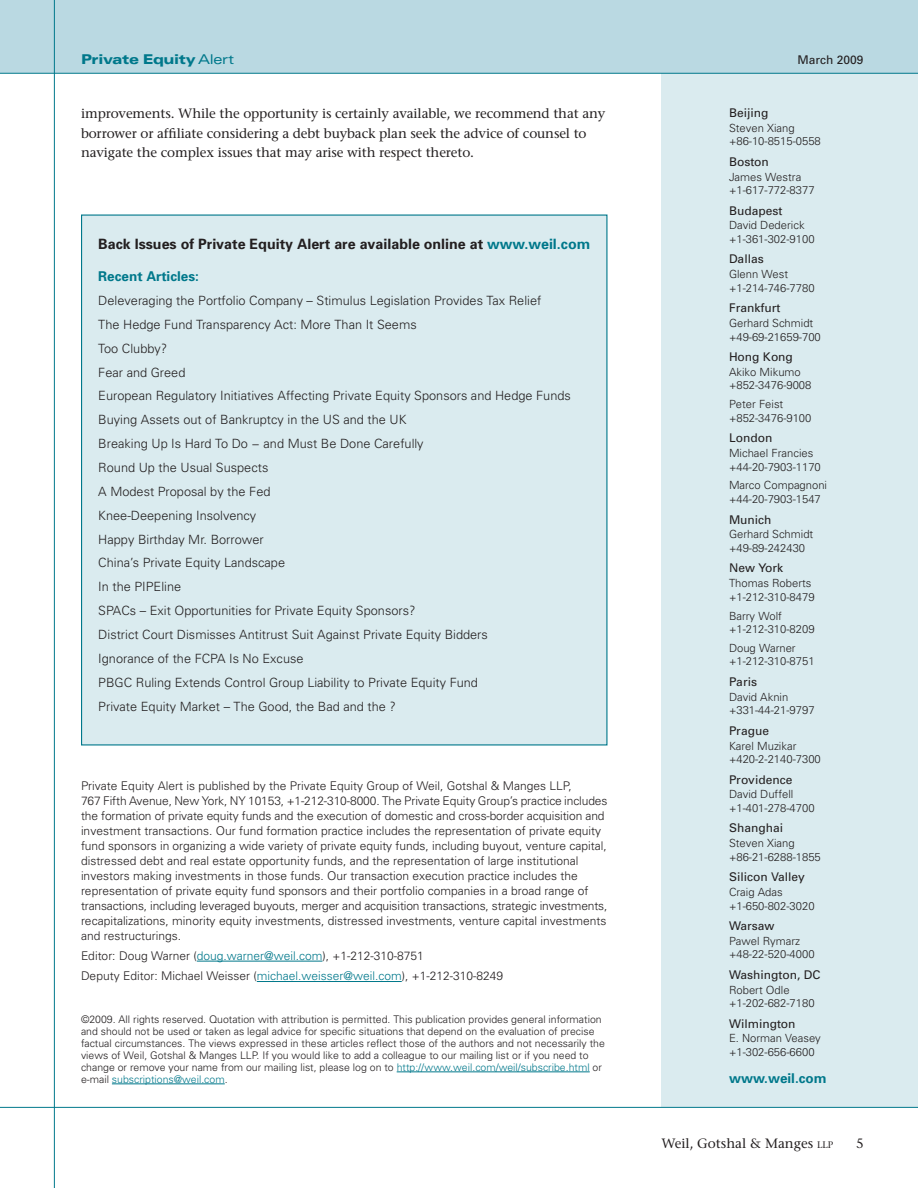
<style>
.page{position:relative;width:918px;height:1188px;background:#fff}
.page>*{position:absolute;margin:0;border:0;box-sizing:border-box;transform-origin:0 0}
.body{font:700 14.25px "Univers";color:#231f20}
.body-2{font:13.5px/19.5px "Stone Serif";letter-spacing:-.01em;color:#231f20}
.t1{font:900 expanded 13.5px "Univers";letter-spacing:-.035em;color:#00788b}
.body-3{font:700 13.5px "Univers";color:#00788b}
.office_address{font:700 13.5px "Univers";color:#00788b}
.back_issues{font:300 12.75px "Univers";color:#231f20}
.editor_column{font:300 12px/15px "Univers";color:#231f20}
.office_B_revised{font:12px "Univers";color:#231f20}
.office_address-2{font:300 11.25px "Univers";color:#231f20}
.office_address_space{font:300 11.25px "Univers";color:#231f20}
.copyright{font:300 10.5px/12px "Univers";color:#231f20}
.s1{font-weight:400}
.s2{color:#00788b}
.s3{font-size:9.45px}
</style>
<div class="page">
<div style="left:662px;top:73px;width:256px;height:1034px;background:#daebef"></div>
<div style="left:0;top:0;width:918px;height:73px;background:#bad9e2"></div>
<hr style="left:0;top:73px;width:918px;height:1px;background:#00788b">
<hr style="left:54px;top:0;width:1px;height:1188px;background:#00788b">
<hr style="left:0;top:1107px;width:918px;height:1px;background:#00788b">
<hr style="left:197px;top:961px;width:125px;height:1px;background:#00788b">
<hr style="left:257px;top:981px;width:145px;height:1px;background:#00788b">
<hr style="left:397px;top:1072px;width:193px;height:1px;background:#00788b">
<hr style="left:112px;top:1084px;width:113px;height:1px;background:#00788b">
<div style="left:82px;top:215px;width:525px;height:530px;background:#daebef"></div>
<p class="t1" style="left:81px;top:51px;width:155px">Private Equity <span class="s1">Alert</span></p>
<p class="office_B_revised" style="left:797px;top:53px;width:68px">March 2009</p>
<p class="body-2" style="left:81px;top:104px;width:526px">improvements. While the opportunity is certainly available, we recommend that any borrower or affiliate considering a debt buyback plan seek the advice of counsel to navigate the complex issues that may arise with respect thereto.</p>
<p class="body" style="left:98px;top:235px;width:493px">Back Issues of Private Equity Alert are available online at <span class="s2">www.weil.com</span></p>
<p class="body-3" style="left:98px;top:268px;width:102px">Recent Articles:</p>
<p class="back_issues" style="left:98px;top:293px;width:445px">Deleveraging the Portfolio Company – Stimulus Legislation Provides Tax Relief</p>
<p class="back_issues" style="left:98px;top:317px;width:320px">The Hedge Fund Transparency Act: More Than It Seems</p>
<p class="back_issues" style="left:98px;top:341px;width:70px">Too Clubby?</p>
<p class="back_issues" style="left:98px;top:364px;width:89px">Fear and Greed</p>
<p class="back_issues" style="left:98px;top:388px;width:474px">European Regulatory Initiatives Affecting Private Equity Sponsors and Hedge Funds</p>
<p class="back_issues" style="left:98px;top:412px;width:310px">Buying Assets out of Bankruptcy in the US and the UK</p>
<p class="back_issues" style="left:98px;top:436px;width:327px">Breaking Up Is Hard To Do − and Must Be Done Carefully</p>
<p class="back_issues" style="left:98px;top:460px;width:172px">Round Up the Usual Suspects</p>
<p class="back_issues" style="left:98px;top:484px;width:174px">A Modest Proposal by the Fed</p>
<p class="back_issues" style="left:98px;top:508px;width:160px">Knee-Deepening Insolvency</p>
<p class="back_issues" style="left:98px;top:531px;width:167px">Happy Birthday Mr. Borrower</p>
<p class="back_issues" style="left:98px;top:555px;width:188px">China’s Private Equity Landscape</p>
<p class="back_issues" style="left:98px;top:579px;width:84px">In the PIPEline</p>
<p class="back_issues" style="left:98px;top:603px;width:319px">SPACs – Exit Opportunities for Private Equity Sponsors?</p>
<p class="back_issues" style="left:98px;top:627px;width:391px">District Court Dismisses Antitrust Suit Against Private Equity Bidders</p>
<p class="back_issues" style="left:98px;top:651px;width:207px">Ignorance of the FCPA Is No Excuse</p>
<p class="back_issues" style="left:98px;top:674px;width:381px">PBGC Ruling Extends Control Group Liability to Private Equity Fund</p>
<p class="back_issues" style="left:98px;top:698px;width:299px">Private Equity Market – The Good, the Bad and the ?</p>
<p class="editor_column" style="left:81px;top:778px;width:528px">Private Equity Alert is published by the Private Equity Group of Weil, Gotshal &amp; Manges LLP,<br>767 Fifth Avenue, New York, NY 10153, +1-212-310-8000. The Private Equity Group’s practice includes the formation of private equity funds and the execution of domestic and cross-border acquisition and investment transactions. Our fund formation practice includes the representation of private equity fund sponsors in organizing a wide variety of private equity funds, including buyout, venture capital, distressed debt and real estate opportunity funds, and the representation of large institutional investors making investments in those funds. Our transaction execution practice includes the representation of private equity fund sponsors and their portfolio companies in a broad range of transactions, including leveraged buyouts, merger and acquisition transactions, strategic investments, recapitalizations, minority equity investments, distressed investments, venture capital investments and restructurings.</p>
<p class="editor_column" style="left:81px;top:948px;width:344px">Editor: Doug Warner (<span class="s2">doug.warner@weil.com</span>), +1-212-310-8751</p>
<p class="editor_column" style="left:81px;top:969px;width:424px">Deputy Editor: Michael Weisser (<span class="s2">michael.weisser@weil.com</span>), +1-212-310-8249</p>
<p class="copyright" style="left:81px;top:1013px;width:522px">©2009. All rights reserved. Quotation with attribution is permitted. This publication provides general information</p>
<p class="copyright" style="left:81px;top:1025px;width:525px">and should not be used or taken as legal advice for specific situations that depend on the evaluation of precise factual circumstances. The views expressed in these articles reflect those of the authors and not necessarily the views of Weil, Gotshal &amp; Manges LLP. If you would like to add a colleague to our mailing list or if you need to change or remove your name from our mailing list, please log on to <span class="s2">http://www.weil.com/weil/subscribe.html</span> or e-mail <span class="s2">subscriptions@weil.com</span>.</p>
<p class="office_B_revised" style="left:729px;top:106px;width:41px">Beijing</p>
<p class="office_address-2" style="left:729px;top:121px;width:67px">Steven Xiang</p>
<p class="office_address-2" style="left:729px;top:135px;width:93px">+86-10-8515-0558</p>
<p class="office_B_revised" style="left:729px;top:155px;width:41px">Boston</p>
<p class="office_address-2" style="left:729px;top:170px;width:74px">James Westra</p>
<p class="office_address-2" style="left:729px;top:183px;width:87px">+1-617-772-8377</p>
<p class="office_B_revised" style="left:729px;top:203px;width:55px">Budapest</p>
<p class="office_address-2" style="left:729px;top:219px;width:77px">David Dederick</p>
<p class="office_address-2" style="left:729px;top:232px;width:87px">+1-361-302-9100</p>
<p class="office_B_revised" style="left:729px;top:252px;width:36px">Dallas</p>
<p class="office_address-2" style="left:729px;top:267px;width:61px">Glenn West</p>
<p class="office_address-2" style="left:729px;top:281px;width:87px">+1-214-746-7780</p>
<p class="office_B_revised" style="left:729px;top:301px;width:53px">Frankfurt</p>
<p class="office_address-2" style="left:729px;top:316px;width:86px">Gerhard Schmidt</p>
<p class="office_address-2" style="left:729px;top:330px;width:93px">+49-69-21659-700</p>
<p class="office_B_revised" style="left:729px;top:350px;width:65px">Hong Kong</p>
<p class="office_address-2" style="left:729px;top:365px;width:73px">Akiko Mikumo</p>
<p class="office_address_space" style="left:729px;top:379px;width:84px">+852-3476-9008</p>
<p class="office_address-2" style="left:729px;top:398px;width:56px">Peter Feist</p>
<p class="office_address-2" style="left:729px;top:411px;width:84px">+852-3476-9100</p>
<p class="office_B_revised" style="left:729px;top:431px;width:45px">London</p>
<p class="office_address-2" style="left:729px;top:446px;width:86px">Michael Francies</p>
<p class="office_address_space" style="left:729px;top:460px;width:93px">+44-20-7903-1170</p>
<p class="office_address-2" style="left:729px;top:479px;width:100px">Marco Compagnoni</p>
<p class="office_address-2" style="left:729px;top:492px;width:93px">+44-20-7903-1547</p>
<p class="office_B_revised" style="left:729px;top:512px;width:44px">Munich</p>
<p class="office_address-2" style="left:729px;top:528px;width:86px">Gerhard Schmidt</p>
<p class="office_address-2" style="left:729px;top:541px;width:78px">+49-89-242430</p>
<p class="office_B_revised" style="left:729px;top:561px;width:56px">New York</p>
<p class="office_address-2" style="left:729px;top:576px;width:84px">Thomas Roberts</p>
<p class="office_address_space" style="left:729px;top:590px;width:87px">+1-212-310-8479</p>
<p class="office_address-2" style="left:729px;top:609px;width:54px">Barry Wolf</p>
<p class="office_address_space" style="left:729px;top:622px;width:87px">+1-212-310-8209</p>
<p class="office_address-2" style="left:729px;top:641px;width:68px">Doug Warner</p>
<p class="office_address-2" style="left:729px;top:655px;width:87px">+1-212-310-8751</p>
<p class="office_B_revised" style="left:729px;top:675px;width:30px">Paris</p>
<p class="office_address-2" style="left:729px;top:690px;width:61px">David Aknin</p>
<p class="office_address-2" style="left:729px;top:703px;width:87px">+331-44-21-9797</p>
<p class="office_B_revised" style="left:729px;top:724px;width:42px">Prague</p>
<p class="office_address-2" style="left:729px;top:739px;width:69px">Karel Muzikar</p>
<p class="office_address-2" style="left:729px;top:752px;width:93px">+420-2-2140-7300</p>
<p class="office_B_revised" style="left:729px;top:772px;width:65px">Providence</p>
<p class="office_address-2" style="left:729px;top:788px;width:66px">David Duffell</p>
<p class="office_address-2" style="left:729px;top:801px;width:87px">+1-401-278-4700</p>
<p class="office_B_revised" style="left:729px;top:821px;width:56px">Shanghai</p>
<p class="office_address-2" style="left:729px;top:836px;width:67px">Steven Xiang</p>
<p class="office_address-2" style="left:729px;top:850px;width:93px">+86-21-6288-1855</p>
<p class="office_B_revised" style="left:729px;top:870px;width:77px">Silicon Valley</p>
<p class="office_address-2" style="left:729px;top:885px;width:55px">Craig Adas</p>
<p class="office_address-2" style="left:729px;top:899px;width:87px">+1-650-802-3020</p>
<p class="office_B_revised" style="left:729px;top:919px;width:47px">Warsaw</p>
<p class="office_address-2" style="left:729px;top:934px;width:73px">Pawel Rymarz</p>
<p class="office_address-2" style="left:729px;top:948px;width:87px">+48-22-520-4000</p>
<p class="office_B_revised" style="left:729px;top:968px;width:93px">Washington, DC</p>
<p class="office_address-2" style="left:729px;top:983px;width:62px">Robert Odle</p>
<p class="office_address-2" style="left:729px;top:996px;width:87px">+1-202-682-7180</p>
<p class="office_B_revised" style="left:729px;top:1016px;width:68px">Wilmington</p>
<p class="office_address-2" style="left:729px;top:1032px;width:93px">E. Norman Veasey</p>
<p class="office_address-2" style="left:729px;top:1045px;width:87px">+1-302-656-6600</p>
<p class="office_address" style="left:729px;top:1070px;width:99px">www.weil.com</p>
<p class="body-2" style="left:662px;top:1133px;width:173px">Weil, Gotshal &amp; Manges <span class="s3">llp</span></p>
</div>
